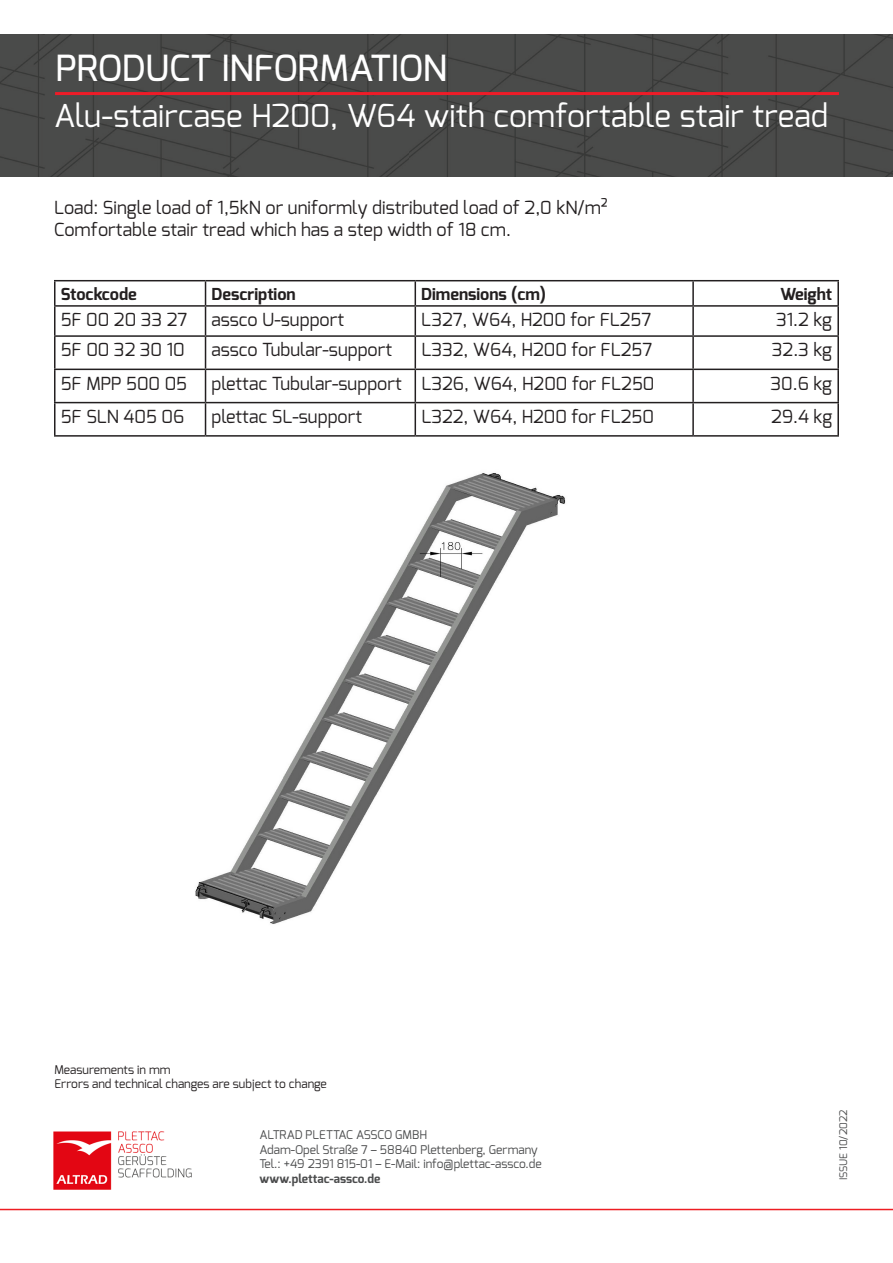
<style>
.page{position:relative;width:893px;height:1263px;background:#fff}
.page>*{position:absolute;margin:0;border:0;box-sizing:border-box;transform-origin:0 0}
.t1{font:500 36px "Exo";color:#fff}
.t2{font:31.5px "Exo";color:#fff}
.t3{font:18px/21.8px "Exo";color:#231f20}
.t4{font:700 16.5px "Exo";color:#231f20}
.t5{font:12px/14.4px "Exo";color:#4b4c4d}
.t6{font:12px/14.4px "Exo";color:#231f20}
.t7{font:700 12px "Exo";color:#4b4c4d}
.t8{font:10.5px "Exo";color:#4b4c4d}
</style>
<div class="page">
<hr style="left:54px;top:280px;width:152px;height:1px;background:#231f20">
<hr style="left:54px;top:281px;width:2px;height:24px;background:#231f20">
<hr style="left:206px;top:280px;width:209px;height:1px;background:#231f20">
<hr style="left:415px;top:280px;width:278px;height:1px;background:#231f20">
<hr style="left:693px;top:280px;width:146px;height:1px;background:#231f20">
<hr style="left:692px;top:281px;width:2px;height:24px;background:#231f20">
<hr style="left:837px;top:281px;width:2px;height:24px;background:#231f20">
<hr style="left:54px;top:305px;width:152px;height:2px;background:#231f20">
<hr style="left:54px;top:307px;width:2px;height:28px;background:#231f20">
<hr style="left:206px;top:305px;width:209px;height:2px;background:#231f20">
<svg style="left:205px;top:281px;width:1px;height:54px"></svg>
<hr style="left:415px;top:305px;width:278px;height:2px;background:#231f20">
<svg style="left:415px;top:281px;width:1px;height:54px"></svg>
<hr style="left:693px;top:305px;width:146px;height:2px;background:#231f20">
<hr style="left:692px;top:307px;width:2px;height:28px;background:#231f20">
<hr style="left:837px;top:307px;width:2px;height:28px;background:#231f20">
<hr style="left:54px;top:335px;width:152px;height:2px;background:#231f20">
<hr style="left:54px;top:337px;width:2px;height:32px;background:#231f20">
<hr style="left:206px;top:335px;width:209px;height:2px;background:#231f20">
<hr style="left:205px;top:337px;width:1px;height:32px;background:#231f20">
<hr style="left:415px;top:335px;width:278px;height:2px;background:#231f20">
<hr style="left:415px;top:337px;width:1px;height:32px;background:#231f20">
<hr style="left:693px;top:335px;width:146px;height:2px;background:#231f20">
<hr style="left:692px;top:337px;width:2px;height:32px;background:#231f20">
<hr style="left:837px;top:337px;width:2px;height:32px;background:#231f20">
<hr style="left:54px;top:369px;width:152px;height:1px;background:#231f20">
<hr style="left:54px;top:370px;width:2px;height:32px;background:#231f20">
<hr style="left:206px;top:369px;width:209px;height:1px;background:#231f20">
<hr style="left:205px;top:370px;width:1px;height:32px;background:#231f20">
<hr style="left:415px;top:369px;width:278px;height:1px;background:#231f20">
<hr style="left:415px;top:370px;width:1px;height:32px;background:#231f20">
<hr style="left:693px;top:369px;width:146px;height:1px;background:#231f20">
<hr style="left:692px;top:370px;width:2px;height:32px;background:#231f20">
<hr style="left:837px;top:370px;width:2px;height:32px;background:#231f20">
<hr style="left:54px;top:402px;width:152px;height:1px;background:#231f20">
<hr style="left:54px;top:403px;width:2px;height:32px;background:#231f20">
<hr style="left:206px;top:402px;width:209px;height:1px;background:#231f20">
<hr style="left:205px;top:403px;width:1px;height:32px;background:#231f20">
<hr style="left:415px;top:402px;width:278px;height:1px;background:#231f20">
<hr style="left:415px;top:403px;width:1px;height:32px;background:#231f20">
<hr style="left:693px;top:402px;width:146px;height:1px;background:#231f20">
<hr style="left:692px;top:403px;width:2px;height:32px;background:#231f20">
<hr style="left:837px;top:403px;width:2px;height:32px;background:#231f20">
<hr style="left:54px;top:435px;width:152px;height:2px;background:#231f20">
<hr style="left:206px;top:435px;width:209px;height:2px;background:#231f20">
<hr style="left:415px;top:435px;width:278px;height:2px;background:#231f20">
<hr style="left:693px;top:435px;width:146px;height:2px;background:#231f20">
<img style="left:0;top:34px;width:409px;height:143px">
<img style="left:409px;top:34px;width:433px;height:143px">
<img style="left:740px;top:34px;width:153px;height:142px">
<hr style="left:55px;top:92px;width:784px;height:3px;background:#ee1c28">
<img style="left:195px;top:473px;width:371px;height:451px">
<hr style="left:0;top:1209px;width:893px;height:1px;background:#ee1d23">
<img style="left:53px;top:1131px;width:139px;height:59px">
<h1 class="t1" style="left:56px;top:45px;width:393px">PRODUCT INFORMATION</h1>
<h2 class="t2" style="left:54px;top:96px;width:776px">Alu-staircase H200, W64 with comfortable stair tread</h2>
<p class="t3" style="left:54px;top:197px;width:555px">Load: Single load of 1,5kN or uniformly distributed load of 2,0 kN/m²<br>Comfortable stair tread which has a step width of 18 cm.</p>
<p class="t4" style="left:61px;top:283px;width:78px">Stockcode</p>
<p class="t4" style="left:212px;top:283px;width:86px">Description</p>
<p class="t4" style="left:421px;top:283px;width:126px">Dimensions (cm)</p>
<p class="t4" style="left:780px;top:283px;width:53px">Weight</p>
<p class="t3" style="left:61px;top:309px;width:128px">5F 00 20 33 27</p>
<p class="t3" style="left:212px;top:309px;width:134px">assco U-support</p>
<p class="t3" style="left:421px;top:309px;width:231px">L327, W64, H200 for FL257</p>
<p class="t3" style="left:776px;top:309px;width:58px">31.2 kg</p>
<p class="t3" style="left:61px;top:339px;width:126px">5F 00 32 30 10</p>
<p class="t3" style="left:212px;top:339px;width:182px">assco Tubular-support</p>
<p class="t3" style="left:421px;top:339px;width:232px">L332, W64, H200 for FL257</p>
<p class="t3" style="left:772px;top:339px;width:62px">32.3 kg</p>
<p class="t3" style="left:61px;top:372px;width:128px">5F MPP 500 05</p>
<p class="t3" style="left:212px;top:372px;width:444px">plettac Tubular-support L326, W64, H200 for FL250</p>
<p class="t3" style="left:771px;top:372px;width:63px">30.6 kg</p>
<p class="t3" style="left:61px;top:406px;width:125px">5F SLN 405 06</p>
<p class="t3" style="left:212px;top:406px;width:152px">plettac SL-support</p>
<p class="t3" style="left:421px;top:406px;width:234px">L322, W64, H200 for FL250</p>
<p class="t3" style="left:771px;top:406px;width:63px">29.4 kg</p>
<p class="t6" style="left:54px;top:1062px;width:274px">Measurements in mm<br>Errors and technical changes are subject to change</p>
<p class="t5" style="left:259px;top:1128px;width:284px">ALTRAD PLETTAC ASSCO GMBH<br>Adam-Opel Straße 7 – 58840 Plettenberg, Germany<br>Tel.: +49 2391 815-01 – E-Mail: info@plettac-assco.de</p>
<p class="t7" style="left:259px;top:1170px;width:122px">www.plettac-assco.de</p>
<p class="t8" style="left:837px;top:1180px;width:72px;rotate:-90deg">ISSUE 10/2022</p>
</div>
